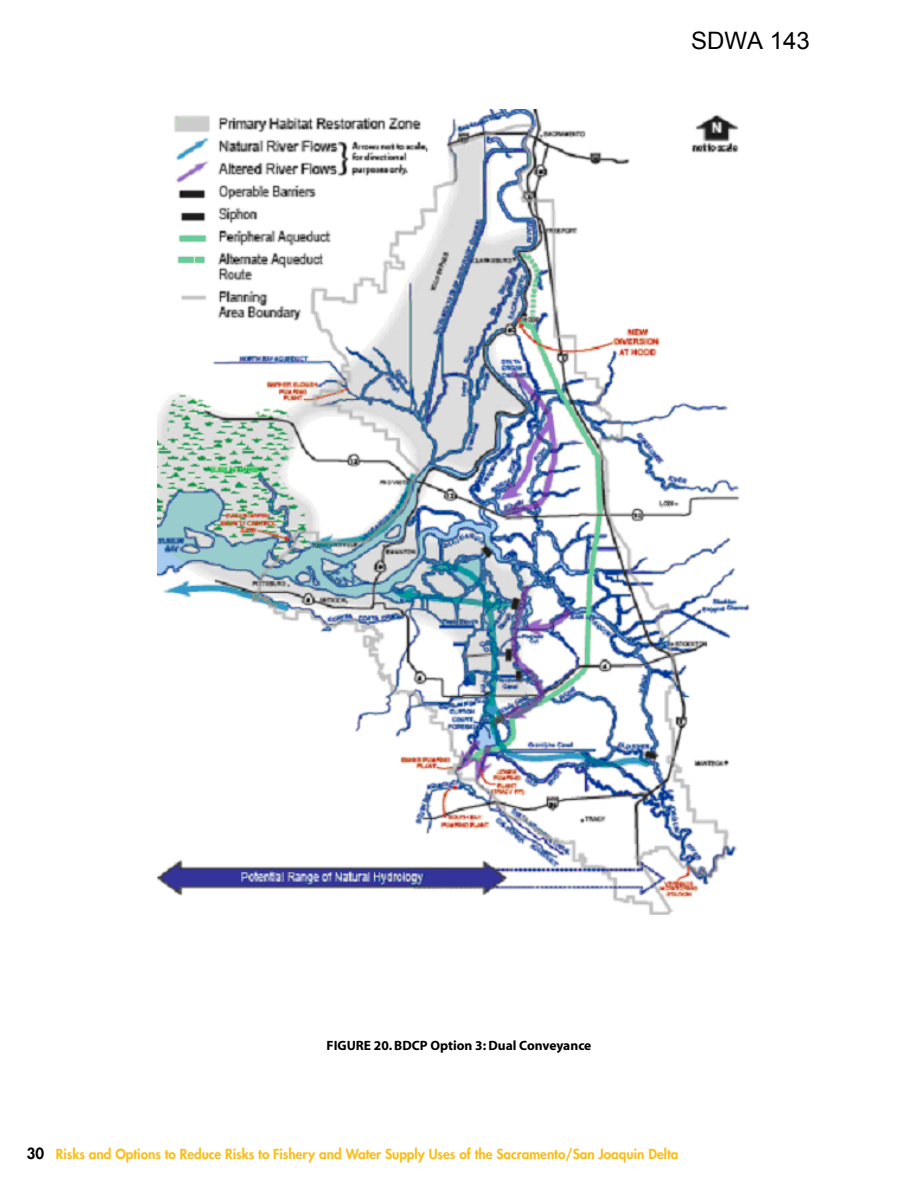
<style>
.page{position:relative;width:918px;height:1188px;background:#fff}
.page>*{position:absolute;margin:0;border:0;box-sizing:border-box;transform-origin:0 0}
.t1{font:24px "Arial";color:#000}
.t2{font:800 13.5px "Futura";color:#febc11}
.t3{font:700 13.5px "Myriad";color:#000}
.s1{font-size:15px;color:#010101}
</style>
<div class="page">
<img style="left:158px;top:110px;width:592px;height:805px">
<h1 class="t1" style="left:691px;top:25px;width:120px">SDWA 143</h1>
<p class="t3" style="left:327px;top:1038px;width:266px">FIGURE 20. BDCP Option 3: Dual Conveyance</p>
<p class="t2" style="left:27px;top:1145px;width:653px"><span class="s1">30</span> Risks and Options to Reduce Risks to Fishery and Water Supply Uses of the Sacramento/San Joaquin Delta</p>
</div>
